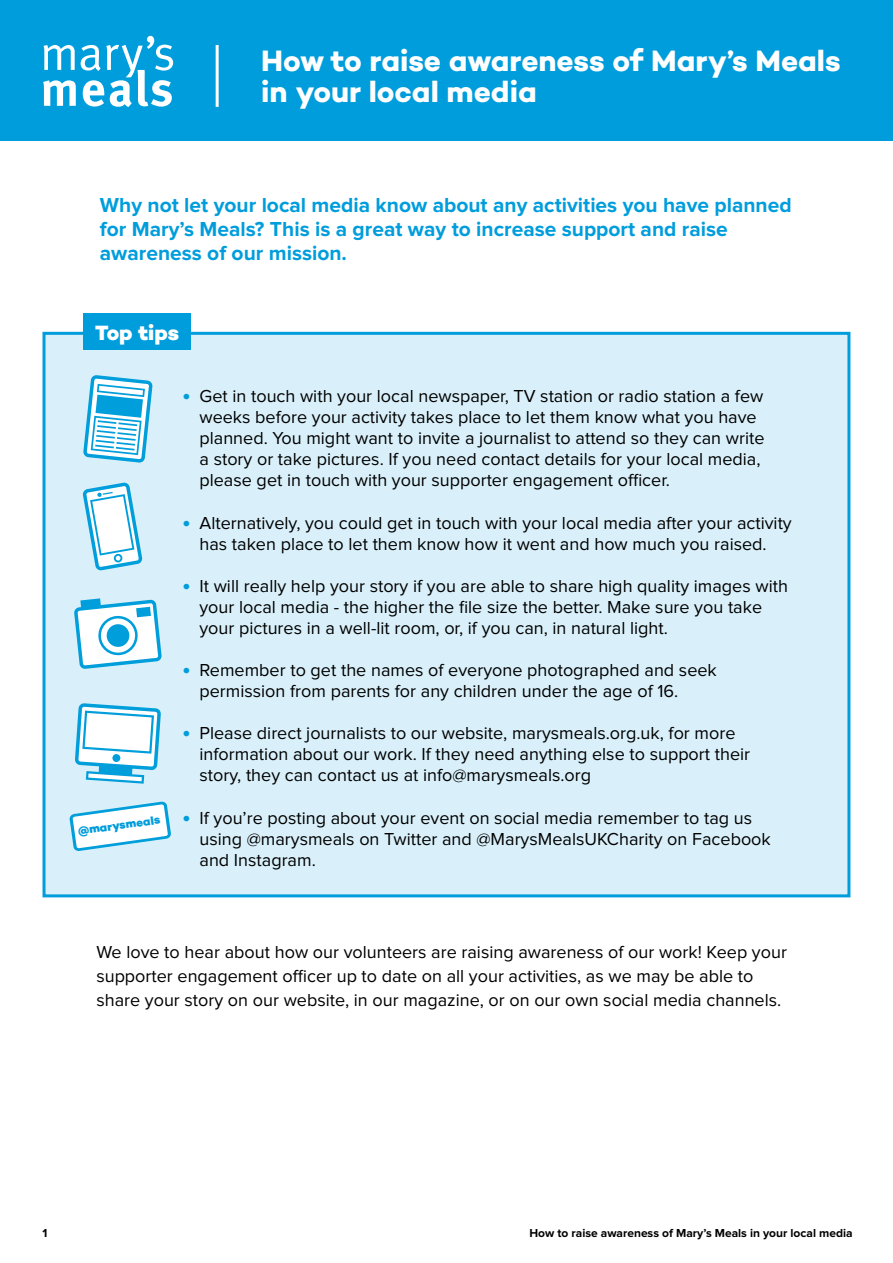
<style>
.page{position:relative;width:893px;height:1263px;background:#fff}
.page>*{position:absolute;margin:0;border:0;box-sizing:border-box;transform-origin:0 0}
.t1{font:700 30px/31.5px "Campton";color:#fff}
.t2{font:700 21px/24px "Proxima Nova";color:#009ddc}
.t3{font:800 21px "Campton";color:#fff}
.t4{font:18px/21px "Proxima Nova";color:#000}
.t5{font:700 12px "Proxima Nova";color:#000}
.t6{font:800 11.7px "Campton";color:#009ddc}
.s1{font-family:"Proxima Nova Extrabld";font-size:22.5px;color:#009ddc}
</style>
<div class="page">
<div style="left:43px;top:332px;width:807px;height:565px;background:#d9f0fa;border:3px solid #009ddc"></div>
<div style="left:0;top:0;width:893px;height:140px;background:#009ddc"></div>
<hr style="left:216px;top:45px;width:3px;height:62px;background:#fff">
<svg style="left:43px;top:36px;width:130px;height:71px"></svg>
<div style="left:83px;top:314px;width:108px;height:36px;background:#009ddc"></div>
<svg style="left:83px;top:375px;width:70px;height:88px"></svg>
<svg style="left:82px;top:482px;width:61px;height:89px"></svg>
<svg style="left:74px;top:598px;width:88px;height:71px"></svg>
<svg style="left:75px;top:703px;width:86px;height:81px"></svg>
<div style="left:112px;top:754px;width:8px;height:8px;background:#009edb;border-radius:50%"></div>
<svg style="left:69px;top:801px;width:102px;height:50px"></svg>
<h1 class="t1" style="left:261px;top:44px;width:581px">How to raise awareness of Mary’s Meals in your local media</h1>
<p class="t2" style="left:100px;top:193px;width:693px">Why not let your local media know about any activities you have planned for Mary’s Meals? This is a great way to increase support and raise awareness of our mission.</p>
<p class="t3" style="left:95px;top:320px;width:85px">Top tips</p>
<p class="t6" style="left:77px;top:823px;width:85px;rotate:-8deg">@marysmeals</p>
<p class="t4" style="left:199px;top:387px;width:567px;text-indent:-17px"><span class="s1">•</span> Get in touch with your local newspaper, TV station or radio station a few weeks before your activity takes place to let them know what you have planned. You might want to invite a journalist to attend so they can write a story or take pictures. If you need contact details for your local media, please get in touch with your supporter engagement officer.</p>
<p class="t4" style="left:182px;top:513px;width:611px;text-align:center"><span class="s1">•</span> Alternatively, you could get in touch with your local media after your activity has taken place to let them know how it went and how much you raised.</p>
<p class="t4" style="left:199px;top:576px;width:590px;text-indent:-17px"><span class="s1">•</span> It will really help your story if you are able to share high quality images with your local media - the higher the file size the better. Make sure you take your pictures in a well-lit room, or, if you can, in natural light.</p>
<p class="t4" style="left:199px;top:660px;width:519px;text-indent:-17px"><span class="s1">•</span> Remember to get the names of everyone photographed and seek permission from parents for any children under the age of 16.</p>
<p class="t4" style="left:199px;top:724px;width:552px;text-indent:-17px"><span class="s1">•</span> Please direct journalists to our website, marysmeals.org.uk, for more information about our work. If they need anything else to support their story, they can contact us at info@marysmeals.org</p>
<p class="t4" style="left:199px;top:808px;width:573px;text-indent:-17px"><span class="s1">•</span> If you’re posting about your event on social media remember to tag us using @marysmeals on Twitter and @MarysMealsUKCharity on Facebook and Instagram.</p>
<p class="t4" style="left:96px;top:941px;width:692px;line-height:24px">We love to hear about how our volunteers are raising awareness of our work! Keep your supporter engagement officer up to date on all your activities, as we may be able to share your story on our website, in our magazine, or on our own social media channels.</p>
<p class="t5" style="left:43px;top:1228px;width:6px">1</p>
<p class="t5" style="left:529px;top:1228px;width:325px">How to raise awareness of Mary’s Meals in your local media</p>
</div>
